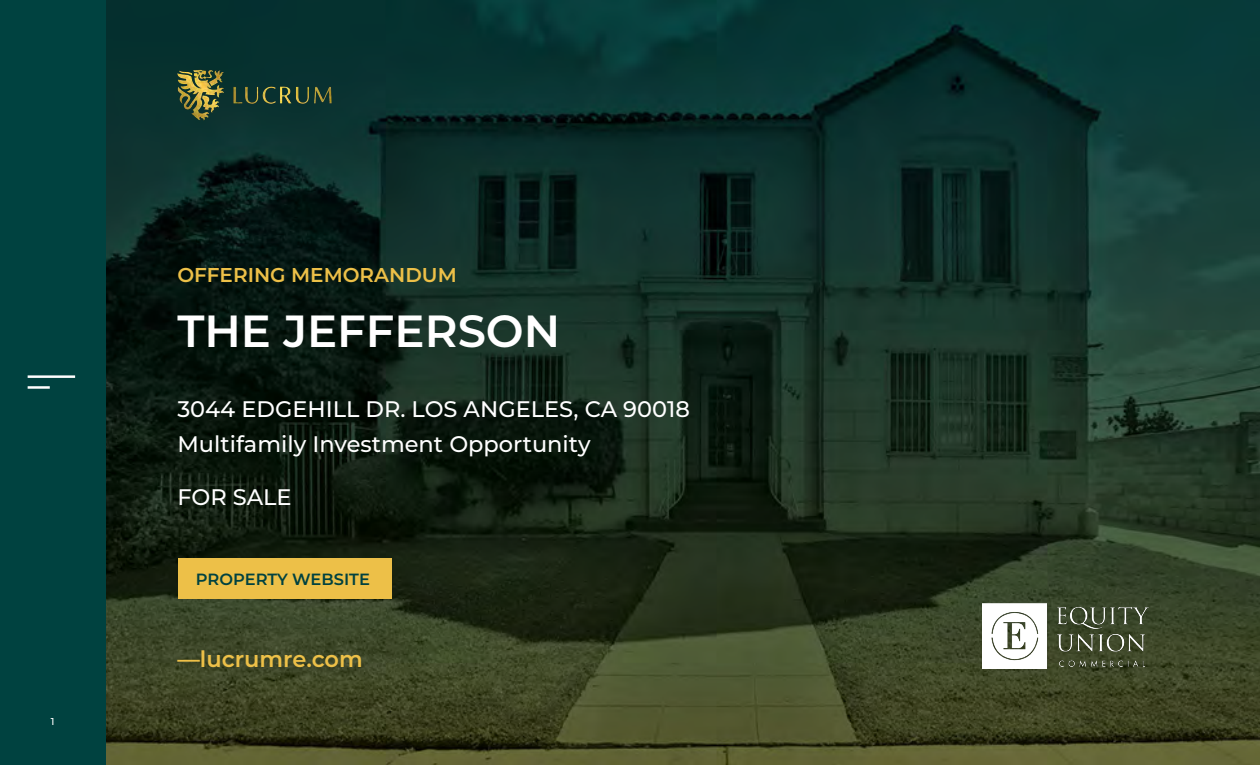
<style>
.page{position:relative;width:1260px;height:765px;background:#fff}
.page>*{position:absolute;margin:0;border:0;box-sizing:border-box;transform-origin:0 0}
.t1{font:600 45px "Montserrat";color:#fff}
.t2{font:500 22.5px "Montserrat";color:#fff}
.t3{font:600 22.5px "Montserrat";color:#edc048}
.t4{font:600 20px "Montserrat";color:#edc048}
.t5{font:600 16.25px "Montserrat";color:#004240}
.t6{font:500 10px "Montserrat";color:#fff}
</style>
<div class="page">
<img style="left:106px;top:0;width:1154px;height:765px">
<img style="left:154px;top:60px;width:200px;height:70px">
<div style="left:0;top:0;width:106px;height:765px;background:#004240"></div>
<hr style="left:28px;top:375px;width:47px;height:3px;background:#fff">
<hr style="left:28px;top:386px;width:22px;height:3px;background:#fff">
<div style="left:178px;top:558px;width:214px;height:41px;background:#edc048"></div>
<img style="left:982px;top:603px;width:166px;height:66px">
<p class="t6" style="left:51px;top:714px;width:5px">1</p>
<p class="t4" style="left:177px;top:260px;width:281px">OFFERING MEMORANDUM</p>
<p class="t1" style="left:177px;top:299px;width:384px">THE JEFFERSON</p>
<p class="t2" style="left:177px;top:393px;width:514px">3044 EDGEHILL DR. LOS ANGELES, CA 90018</p>
<p class="t2" style="left:177px;top:428px;width:415px">Multifamily Investment Opportunity</p>
<p class="t2" style="left:177px;top:481px;width:116px">FOR SALE</p>
<p class="t5" style="left:196px;top:567px;width:175px">PROPERTY WEBSITE</p>
<p class="t3" style="left:177px;top:643px;width:187px">—lucrumre.com</p>
</div>
